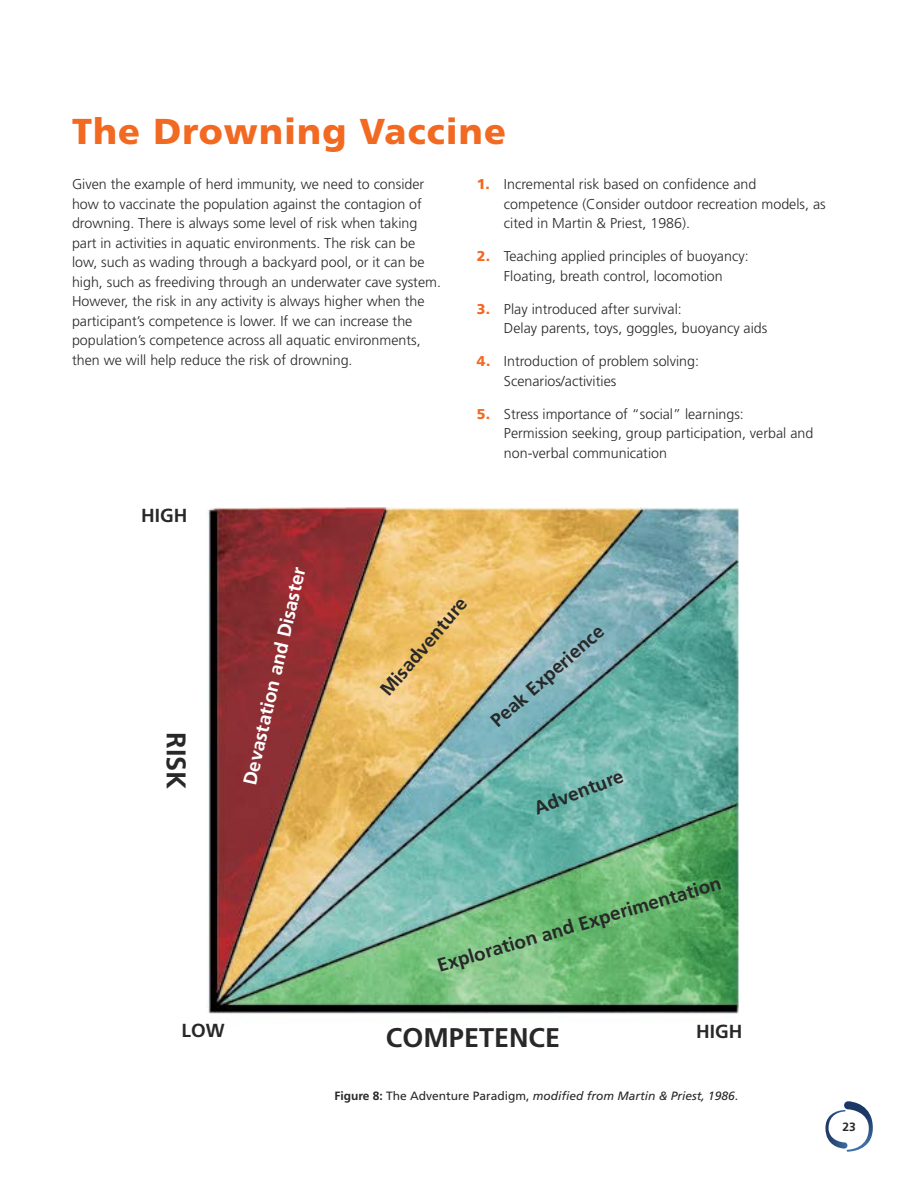
<style>
.page{position:relative;width:918px;height:1188px;background:#fff}
.page>*{position:absolute;margin:0;border:0;box-sizing:border-box;transform-origin:0 0}
.t1{font:900 36px "Frutiger LT Std";letter-spacing:.03em;color:#f26921}
.t2{font:700 27px "Frutiger LT Std";color:#292829}
.t3{font:700 18.9px "Frutiger LT Std";color:#292829}
.t4{font:700 18.9px "Frutiger LT Std";color:#fff}
.t5{font:300 14.25px/19.5px "Frutiger LT Std";color:#292829}
.t6{font:italic 12px "Frutiger LT Std";color:#292829}
.t7{font:700 12px "Frutiger LT Std";color:#292829}
.s1{font-weight:900;color:#f26921}
.s2{font-weight:700;font-style:normal}
.s3{font-style:normal}
</style>
<div class="page">
<svg style="left:825px;top:1101px;width:48px;height:51px"></svg>
<img style="left:208px;top:508px;width:530px;height:506px">
<h1 class="t1" style="left:72px;top:110px;width:436px">The Drowning Vaccine</h1>
<p class="t5" style="left:72px;top:175px;width:371px">Given the example of herd immunity, we need to consider how to vaccinate the population against the contagion of drowning. There is always some level of risk when taking part in activities in aquatic environments. The risk can be low, such as wading through a backyard pool, or it can be high, such as freediving through an underwater cave system.<br>However, the risk in any activity is always higher when the participant’s competence is lower. If we can increase the population’s competence across all aquatic environments, then we will help reduce the risk of drowning.</p>
<p class="t5" style="left:504px;top:175px;width:323px;text-indent:-27px"><span class="s1">1.</span> Incremental risk based on confidence and competence (Consider outdoor recreation models, as cited in Martin &amp; Priest, 1986).</p>
<p class="t5" style="left:477px;top:247px;width:273px;text-align:center"><span class="s1">2.</span> Teaching applied principles of buoyancy:<br>Floating, breath control, locomotion</p>
<p class="t5" style="left:504px;top:299px;width:265px;text-indent:-27px"><span class="s1">3.</span> Play introduced after survival:<br>Delay parents, toys, goggles, buoyancy aids</p>
<p class="t5" style="left:504px;top:352px;width:197px;text-indent:-27px"><span class="s1">4.</span> Introduction of problem solving:<br>Scenarios/activities</p>
<p class="t5" style="left:504px;top:404px;width:311px;text-indent:-27px"><span class="s1">5.</span> Stress importance of “social” learnings:<br>Permission seeking, group participation, verbal and non-verbal communication</p>
<h3 class="t3" style="left:141px;top:504px;width:48px">HIGH</h3>
<h2 class="t2" style="left:192px;top:732px;width:59px;rotate:90deg">RISK</h2>
<h3 class="t4" style="left:239px;top:782px;width:224px;rotate:-77deg">Devastation and Disaster</h3>
<h3 class="t3" style="left:376px;top:686px;width:124px;rotate:-50deg">Misadventure</h3>
<h3 class="t3" style="left:486px;top:716px;width:145px;rotate:-42deg">Peak Experience</h3>
<h3 class="t3" style="left:531px;top:798px;width:96px;rotate:-21deg">Adventure</h3>
<h3 class="t3" style="left:435px;top:957px;width:297px;rotate:-17deg">Exploration and Experimentation</h3>
<h3 class="t3" style="left:182px;top:1019px;width:45px">LOW</h3>
<h3 class="t3" style="left:696px;top:1021px;width:48px">HIGH</h3>
<h2 class="t2" style="left:386px;top:1022px;width:176px">COMPETENCE</h2>
<p class="t6" style="left:334px;top:1088px;width:405px"><span class="s2">Figure 8:</span> <span class="s3">The Adventure Paradigm,</span> modified from Martin &amp; Priest, 1986<span class="s3">.</span></p>
<p class="t7" style="left:842px;top:1120px;width:15px">23</p>
</div>
